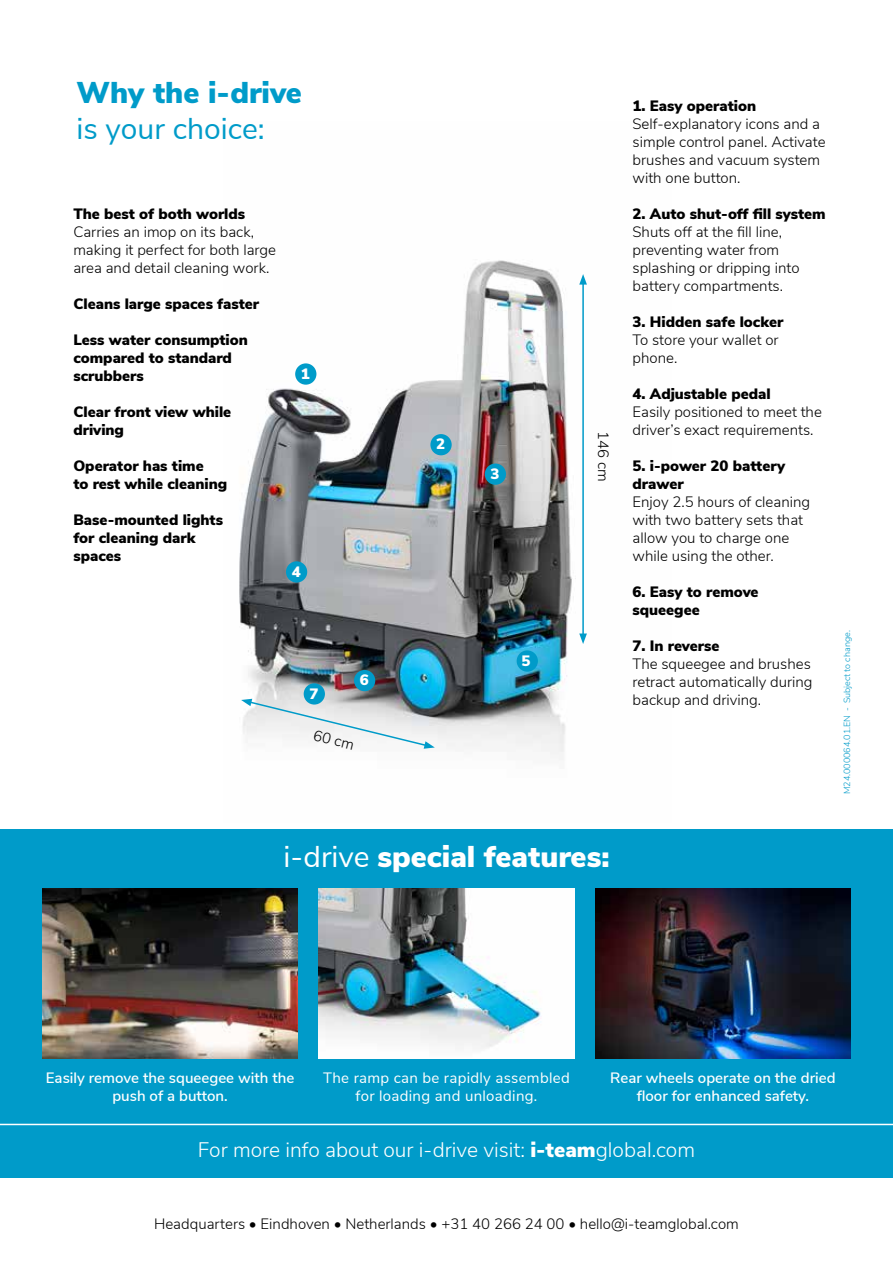
<style>
.page{position:relative;width:893px;height:1263px;background:#fff}
.page>*{position:absolute;margin:0;border:0;box-sizing:border-box;transform-origin:0 0}
.t1{font:900 30px "Nunito Sans";color:#fff}
.t2{font:900 30px "Nunito Sans";color:#009bc9}
.t3{font:30px "Nunito Sans";color:#009bc9}
.t4{font:300 21px "Nunito Sans";color:#fff}
.t5{font:300 15px/18px "Nunito Sans";color:#000}
.t6{font:900 15px/18px "Nunito Sans";color:#000}
.t7{font:600 15px/18px "Nunito Sans";color:#fff;text-align:center}
.t8{font:15px/18px "Nunito Sans";letter-spacing:.02em;color:#fff;text-align:center}
.t9{font:900 15px "Nunito Sans";color:#fff}
.t10{font:300 9px "Nunito Sans";color:#009bc9}
.s1{font-weight:400}
.s2{font-weight:900}
</style>
<div class="page">
<img style="left:239px;top:260px;width:337px;height:500px">
<div style="left:0;top:829px;width:893px;height:349px;background:#009bc9"></div>
<svg style="left:241px;top:699px;width:194px;height:50px"></svg>
<img style="left:319px;top:889px;width:255px;height:170px">
<img style="left:595px;top:889px;width:255px;height:170px">
<img style="left:43px;top:889px;width:255px;height:170px">
<hr style="left:0;top:1124px;width:893px;height:1px;background:#fff">
<hr style="left:582px;top:282px;width:2px;height:354px;background:#009bc9">
<svg style="left:579px;top:274px;width:8px;height:11px"></svg>
<svg style="left:579px;top:633px;width:8px;height:11px"></svg>
<div style="left:295px;top:363px;width:21px;height:22px;background:#009bc9;border-radius:50%"></div>
<div style="left:430px;top:434px;width:22px;height:21px;background:#009bc9;border-radius:50%"></div>
<div style="left:485px;top:463px;width:21px;height:22px;background:#009bc9;border-radius:50%"></div>
<div style="left:286px;top:561px;width:21px;height:22px;background:#009bc9;border-radius:50%"></div>
<div style="left:517px;top:650px;width:21px;height:22px;background:#009bc9;border-radius:50%"></div>
<div style="left:354px;top:670px;width:21px;height:21px;background:#009bc9;border-radius:50%"></div>
<div style="left:304px;top:683px;width:21px;height:21px;background:#009bc9;border-radius:50%"></div>
<h1 class="t2" style="left:77px;top:70px;width:227px">Why the i-drive</h1>
<h1 class="t3" style="left:77px;top:106px;width:190px">is your choice:</h1>
<p class="t6" style="left:73px;top:204px;width:173px">The best of both worlds</p>
<p class="t5" style="left:73px;top:222px;width:204px">Carries an imop on its back, making it perfect for both large area and detail cleaning work.</p>
<p class="t6" style="left:73px;top:294px;width:187px">Cleans large spaces faster</p>
<p class="t6" style="left:73px;top:330px;width:176px">Less water consumption compared to standard scrubbers</p>
<p class="t6" style="left:73px;top:402px;width:159px">Clear front view while driving</p>
<p class="t6" style="left:73px;top:456px;width:155px">Operator has time<br>to rest while cleaning</p>
<p class="t6" style="left:73px;top:510px;width:151px">Base-mounted lights for cleaning dark spaces</p>
<p class="t9" style="left:301px;top:362px;width:10px">1</p>
<p class="t9" style="left:292px;top:560px;width:10px">4</p>
<p class="t9" style="left:309px;top:682px;width:10px">7</p>
<p class="t9" style="left:360px;top:669px;width:10px">6</p>
<p class="t5" style="left:316px;top:725px;width:43px;rotate:14deg">60 cm</p>
<p class="t9" style="left:436px;top:433px;width:11px">2</p>
<p class="t9" style="left:491px;top:462px;width:10px">3</p>
<p class="t5" style="left:613px;top:431px;width:52px;rotate:90deg">146 cm</p>
<p class="t9" style="left:521px;top:649px;width:10px">5</p>
<h1 class="t1" style="left:283px;top:834px;width:328px"><span class="s1">i-drive</span> special features:</h1>
<p class="t6" style="left:632px;top:96px;width:125px">1. Easy operation</p>
<p class="t5" style="left:632px;top:114px;width:195px">Self-explanatory icons and a simple control panel. Activate brushes and vacuum system with one button.</p>
<p class="t6" style="left:632px;top:204px;width:195px">2. Auto shut-off fill system</p>
<p class="t5" style="left:632px;top:222px;width:168px">Shuts off at the fill line, preventing water from splashing or dripping into battery compartments.</p>
<p class="t6" style="left:632px;top:312px;width:152px">3. Hidden safe locker</p>
<p class="t5" style="left:632px;top:330px;width:148px">To store your wallet or phone.</p>
<p class="t6" style="left:632px;top:384px;width:140px">4. Adjustable pedal</p>
<p class="t5" style="left:632px;top:402px;width:191px">Easily positioned to meet the driver’s exact requirements.</p>
<p class="t6" style="left:632px;top:456px;width:154px">5. i-power 20 battery drawer</p>
<p class="t5" style="left:632px;top:492px;width:179px">Enjoy 2.5 hours of cleaning with two battery sets that allow you to charge one while using the other.</p>
<p class="t6" style="left:632px;top:582px;width:128px">6. Easy to remove squeegee</p>
<p class="t6" style="left:632px;top:636px;width:88px">7. In reverse</p>
<p class="t5" style="left:632px;top:654px;width:181px;text-align:justify">The squeegee and brushes retract automatically during backup and driving.</p>
<p class="t10" style="left:840px;top:794px;width:165px;rotate:-90deg">M24.000064.01.EN - Subject to change.</p>
<p class="t7" style="left:46px;top:1067px;width:250px">Easily remove the squeegee with the push of a button.</p>
<p class="t7" style="left:610px;top:1067px;width:227px">Rear wheels operate on the dried floor for enhanced safety.</p>
<p class="t8" style="left:323px;top:1067px;width:248px">The ramp can be rapidly assembled for loading and unloading.</p>
<h2 class="t4" style="left:198px;top:1134px;width:499px">For more info about our i-drive visit: <span class="s2">i-team</span>global.com</h2>
<p class="t5" style="left:154px;top:1214px;width:586px">Headquarters • Eindhoven • Netherlands • +31 40 266 24 00 • hello@i-teamglobal.com</p>
</div>
